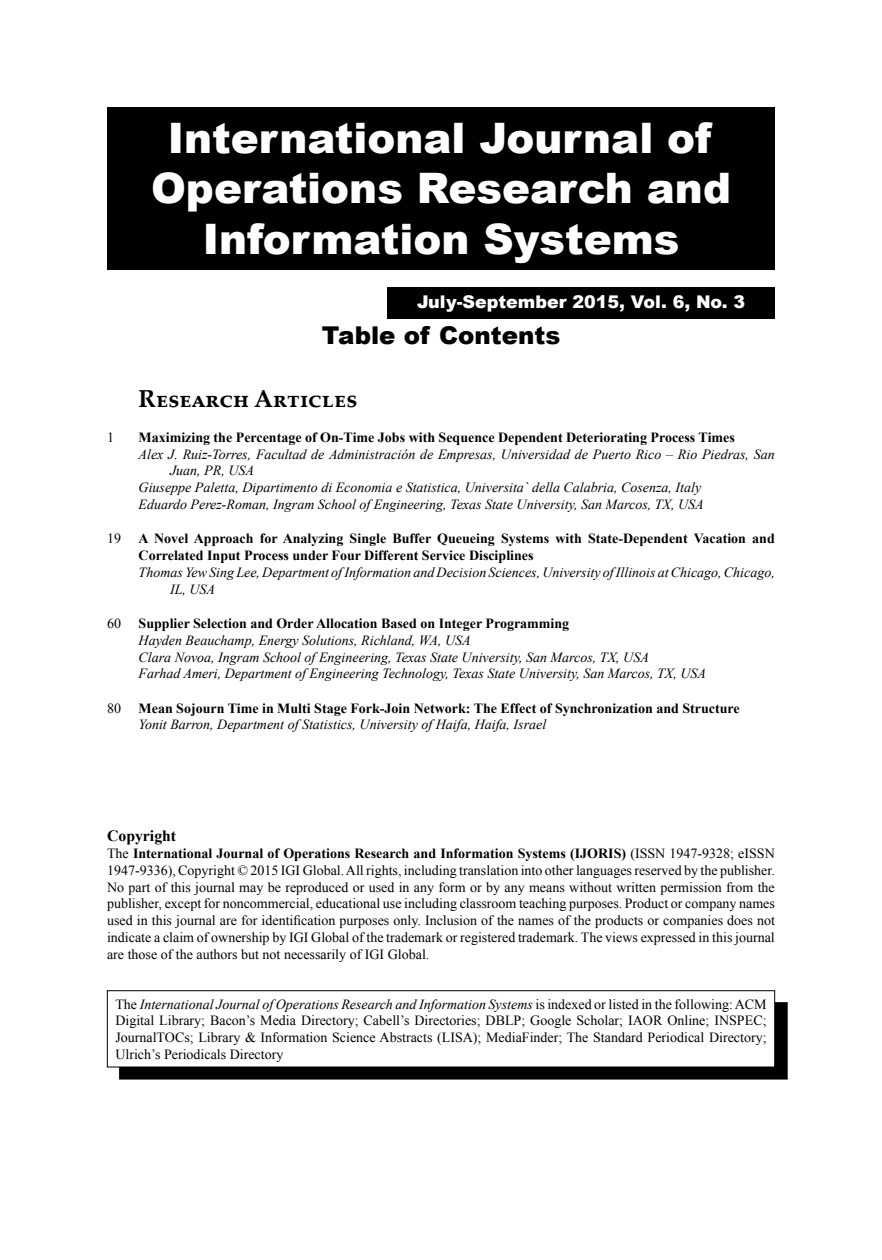
<style>
.page{position:relative;width:882px;height:1260px;background:#fff}
.page>*{position:absolute;margin:0;border:0;box-sizing:border-box;transform-origin:0 0}
.t1{font:900 42px/50.4px "Arial";color:#fff;text-align:center}
.t2{font:700 24.5px "Palatino Linotype";color:#000}
.t3{font:900 24.5px "Arial";color:#000}
.t4{font:900 17.5px "Arial";color:#fff}
.t5{font:700 15.75px "Times New Roman";color:#000}
.t6{font:14px/16.8px "Times New Roman";color:#000;text-align:justify}
.t7{font:italic 14px/16.8px "Times New Roman";color:#000}
.t8{font:700 14px/16.8px "Times New Roman";color:#000}
.s1{font-weight:700}
.s2{font-style:italic}
</style>
<div class="page">
<div style="left:119px;top:1003px;width:668px;height:77px;background:#000"></div>
<div style="left:107px;top:991px;width:668px;height:76px;background:#fff"></div>
<div style="left:107px;top:990px;width:668px;height:77px;border:1px solid #000"></div>
<div style="left:387px;top:288px;width:388px;height:31px;background:#000"></div>
<div style="left:107px;top:107px;width:668px;height:162px;background:#000"></div>
<h1 class="t1" style="left:151px;top:111px;width:582px">International Journal of<br>Operations Research and<br>Information Systems</h1>
<p class="t4" style="left:417px;top:289px;width:330px">July-September 2015, Vol. 6, No. 3</p>
<h2 class="t3" style="left:322px;top:318px;width:240px">Table of Contents</h2>
<h2 class="t2" style="left:139px;top:382px;width:220px">Research Articles</h2>
<p class="t6" style="left:107px;top:428px;width:8px">1</p>
<p class="t8" style="left:139px;top:428px;width:598px">Maximizing the Percentage of On-Time Jobs with Sequence Dependent Deteriorating Process Times</p>
<p class="t7" style="left:139px;top:445px;width:638px">Alex J. Ruiz-Torres, Facultad de Administración de Empresas, Universidad de Puerto Rico – Rio Piedras, San</p>
<p class="t7" style="left:170px;top:462px;width:85px">Juan, PR, USA</p>
<p class="t7" style="left:139px;top:479px;width:564px">Giuseppe Paletta, Dipartimento di Economia e Statistica, Universita` della Calabria, Cosenza, Italy</p>
<p class="t7" style="left:139px;top:496px;width:567px">Eduardo Perez-Roman, Ingram School of Engineering, Texas State University, San Marcos, TX, USA</p>
<p class="t6" style="left:107px;top:530px;width:15px">19</p>
<p class="t8" style="left:139px;top:530px;width:638px">A Novel Approach for Analyzing Single Buffer Queueing Systems with State-Dependent Vacation and<br>Correlated Input Process under Four Different Service Disciplines</p>
<p class="t7" style="left:170px;top:563px;width:606px;text-indent:-32px">Thomas Yew Sing Lee, Department of Information and Decision Sciences, University of Illinois at Chicago, Chicago,<br>IL, USA</p>
<p class="t6" style="left:107px;top:615px;width:15px">60</p>
<p class="t8" style="left:139px;top:615px;width:432px">Supplier Selection and Order Allocation Based on Integer Programming</p>
<p class="t7" style="left:139px;top:631px;width:569px">Hayden Beauchamp, Energy Solutions, Richland, WA, USA<br>Clara Novoa, Ingram School of Engineering, Texas State University, San Marcos, TX, USA<br>Farhad Ameri, Department of Engineering Technology, Texas State University, San Marcos, TX, USA</p>
<p class="t6" style="left:107px;top:699px;width:15px">80</p>
<p class="t8" style="left:139px;top:699px;width:603px">Mean Sojourn Time in Multi Stage Fork-Join Network: The Effect of Synchronization and Structure</p>
<p class="t7" style="left:139px;top:716px;width:409px">Yonit Barron, Department of Statistics, University of Haifa, Haifa, Israel</p>
<p class="t5" style="left:107px;top:825px;width:71px">Copyright</p>
<p class="t6" style="left:107px;top:845px;width:669px">The <span class="s1">International Journal of Operations Research and Information Systems (IJORIS)</span> (ISSN 1947-9328; eISSN 1947-9336), Copyright © 2015 IGI Global. All rights, including translation into other languages reserved by the publisher.<br>No part of this journal may be reproduced or used in any form or by any means without written permission from the publisher, except for noncommercial, educational use including classroom teaching purposes. Product or company names used in this journal are for identification purposes only. Inclusion of the names of the products or companies does not indicate a claim of ownership by IGI Global of the trademark or registered trademark. The views expressed in this journal are those of the authors but not necessarily of IGI Global.</p>
<p class="t6" style="left:115px;top:995px;width:653px">The <span class="s2">International Journal of Operations Research and Information Systems</span> is indexed or listed in the following: ACM Digital Library; Bacon’s Media Directory; Cabell’s Directories; DBLP; Google Scholar; IAOR Online; INSPEC; JournalTOCs; Library &amp; Information Science Abstracts (LISA); MediaFinder; The Standard Periodical Directory; Ulrich’s Periodicals Directory</p>
</div>
